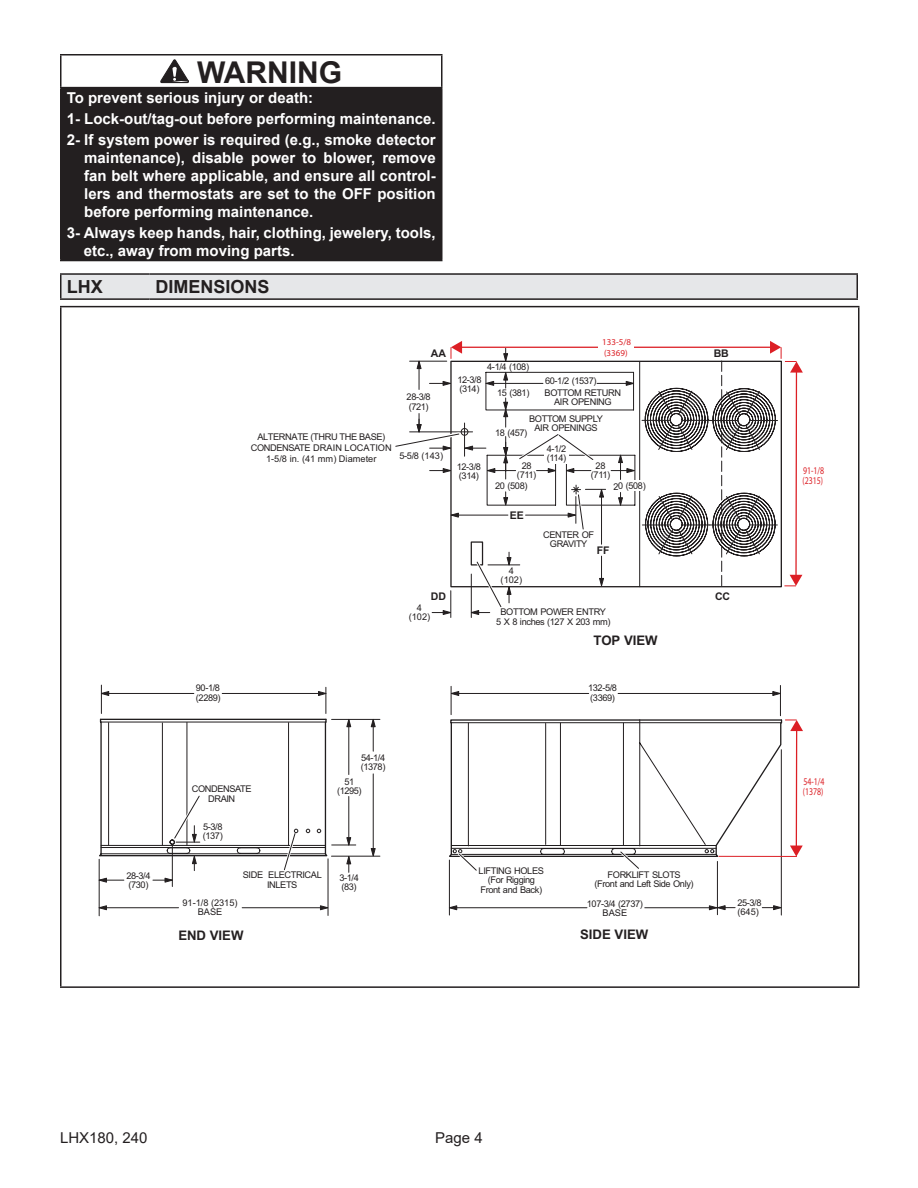
<style>
.page{position:relative;width:918px;height:1188px;background:#fff}
.page>*{position:absolute;margin:0;border:0;box-sizing:border-box;transform-origin:0 0}
.WARNING_20pt{font:700 30px "Arial";color:#231f20}
.Header_1_TOC{font:700 18px "Arial";color:#231f20}
.Header_1{font:700 18px "Arial";color:#231f20}
.White_10pt{font:700 15px/18px "Arial";color:#fff;text-align:justify}
.t1{font:15px "Arial";color:#231f20}
.t2{font:700 13.2px "Arial";color:#231f20}
.t3{font:700 10.5px "Arial";color:#231f20}
.t4{font:10.2px/10.2px "Myriad Pro";color:#dc1f25;scale:.77 1}
.t5{font:9.3px/9.1px "Arial";letter-spacing:-.045em;color:#231f20;text-align:center}
.t6{font:9.3px "Arial";color:#231f20}
.t7{font:9px/10.8px "Myriad Pro";color:#dc1f25}
</style>
<div class="page">
<div style="left:61px;top:88px;width:381px;height:173px;background:#231f20"></div>
<hr style="left:60px;top:54px;width:382px;height:2px;background:#231f20">
<hr style="left:60px;top:55px;width:2px;height:32px;background:#231f20">
<hr style="left:441px;top:55px;width:1px;height:32px;background:#231f20">
<hr style="left:60px;top:87px;width:382px;height:1px;background:#231f20">
<hr style="left:60px;top:88px;width:2px;height:172px;background:#231f20">
<hr style="left:60px;top:260px;width:382px;height:1px;background:#231f20">
<svg style="left:160px;top:59px;width:29px;height:25px"></svg>
<div style="left:62px;top:275px;width:794px;height:23px;background:#e6e7e9"></div>
<hr style="left:60px;top:273px;width:89px;height:2px;background:#231f20">
<hr style="left:60px;top:275px;width:2px;height:23px;background:#231f20">
<hr style="left:149px;top:273px;width:709px;height:2px;background:#231f20">
<hr style="left:856px;top:275px;width:2px;height:23px;background:#231f20">
<hr style="left:60px;top:298px;width:89px;height:2px;background:#231f20">
<hr style="left:149px;top:298px;width:709px;height:2px;background:#231f20">
<hr style="left:60px;top:306px;width:800px;height:1px;background:#231f20">
<hr style="left:60px;top:307px;width:2px;height:679px;background:#231f20">
<hr style="left:858px;top:307px;width:2px;height:679px;background:#231f20">
<hr style="left:60px;top:986px;width:800px;height:2px;background:#231f20">
<hr style="left:449px;top:860px;width:1px;height:55px;background:#231f20">
<hr style="left:717px;top:861px;width:1px;height:54px;background:#231f20">
<hr style="left:780px;top:685px;width:1px;height:31px;background:#231f20">
<hr style="left:781px;top:750px;width:1px;height:165px;background:#231f20">
<hr style="left:449px;top:907px;width:138px;height:1px;background:#231f20">
<svg style="left:448px;top:905px;width:10px;height:6px"></svg>
<hr style="left:645px;top:907px;width:72px;height:1px;background:#231f20">
<svg style="left:709px;top:905px;width:26px;height:6px"></svg>
<svg style="left:762px;top:905px;width:20px;height:5px"></svg>
<svg style="left:100px;top:905px;width:7px;height:6px"></svg>
<hr style="left:99px;top:907px;width:80px;height:1px;background:#231f20">
<hr style="left:242px;top:907px;width:85px;height:1px;background:#231f20">
<svg style="left:320px;top:905px;width:8px;height:6px"></svg>
<hr style="left:99px;top:859px;width:1px;height:57px;background:#231f20">
<hr style="left:172px;top:845px;width:1px;height:42px;background:#231f20">
<hr style="left:328px;top:859px;width:1px;height:56px;background:#231f20">
<hr style="left:332px;top:719px;width:48px;height:1px;background:#231f20">
<hr style="left:331px;top:856px;width:49px;height:1px;background:#231f20">
<svg style="left:99px;top:685px;width:277px;height:198px"></svg>
<svg style="left:395px;top:341px;width:408px;height:277px"></svg>
<svg style="left:449px;top:686px;width:354px;height:188px"></svg>
<p class="WARNING_20pt" style="left:197px;top:51px;width:146px">WARNING</p>
<p class="White_10pt" style="left:67px;top:89px;width:248px">To prevent serious injury or death:</p>
<p class="White_10pt" style="left:67px;top:110px;width:371px">1- Lock-out/tag-out before performing maintenance.</p>
<p class="White_10pt" style="left:84px;top:131px;width:353px;text-indent:-18px">2- If system power is required (e.g., smoke detector maintenance), disable power to blower, remove fan belt where applicable, and ensure all control&shy;lers and thermostats are set to the OFF position before performing maintenance.</p>
<p class="White_10pt" style="left:84px;top:224px;width:354px;text-indent:-17px">3- Always keep hands, hair, clothing, jewelery, tools, etc., away from moving parts.</p>
<p class="Header_1" style="left:67px;top:274px;width:37px">LHX</p>
<p class="Header_1_TOC" style="left:155px;top:274px;width:116px">DIMENSIONS</p>
<p class="t3" style="left:431px;top:346px;width:17px">AA</p>
<p class="t5" style="left:407px;top:393px;width:26px;text-align:left">28-3/8 (721)</p>
<p class="t7" style="left:602px;top:336px;width:30px">133-5/8 (3369)</p>
<p class="t5" style="left:487px;top:362px;width:43px">4-1/4 (108)</p>
<p class="t5" style="left:457px;top:375px;width:26px">12-3/8</p>
<p class="t5" style="left:460px;top:384px;width:21px">(314)</p>
<p class="t5" style="left:497px;top:388px;width:34px">15 (381)</p>
<p class="t5" style="left:545px;top:376px;width:53px">60-1/2 (1537)</p>
<p class="t5" style="left:545px;top:388px;width:78px">BOTTOM RETURN</p>
<p class="t5" style="left:554px;top:397px;width:59px">AIR OPENING</p>
<p class="t5" style="left:529px;top:414px;width:75px">BOTTOM SUPPLY</p>
<p class="t5" style="left:534px;top:423px;width:65px">AIR OPENINGS</p>
<p class="t5" style="left:251px;top:431px;width:143px;line-height:11.1px">ALTERNATE (THRU THE BASE)<br>CONDENSATE DRAIN LOCATION</p>
<p class="t5" style="left:495px;top:428px;width:34px">18 (457)</p>
<p class="t5" style="left:547px;top:444px;width:21px;text-align:left">4-1/2 (114)</p>
<p class="t5" style="left:400px;top:451px;width:45px">5-5/8 (143)</p>
<p class="t6" style="left:266px;top:452px;width:112px">1-5/8 in. (41 mm) Diameter</p>
<p class="t5" style="left:517px;top:461px;width:21px">28 (711)</p>
<p class="t5" style="left:591px;top:470px;width:21px">(711)</p>
<p class="t5" style="left:495px;top:481px;width:34px">20 (508)</p>
<p class="t5" style="left:596px;top:461px;width:11px">28</p>
<p class="t5" style="left:457px;top:462px;width:26px">12-3/8</p>
<p class="t5" style="left:459px;top:471px;width:21px">(314)</p>
<p class="t5" style="left:613px;top:482px;width:34px;rotate:-2deg">20 (508)</p>
<p class="t3" style="left:510px;top:508px;width:16px">EE</p>
<p class="t5" style="left:501px;top:566px;width:23px">4 (102)</p>
<p class="t5" style="left:543px;top:530px;width:53px">CENTER OF</p>
<p class="t5" style="left:550px;top:540px;width:39px">GRAVITY</p>
<p class="t3" style="left:597px;top:543px;width:14px">FF</p>
<p class="t3" style="left:714px;top:346px;width:17px">BB</p>
<p class="t3" style="left:431px;top:589px;width:17px">DD</p>
<p class="t3" style="left:715px;top:588px;width:17px">CC</p>
<p class="t5" style="left:126px;top:871px;width:26px;text-align:left">28-3/4 (730)</p>
<p class="t5" style="left:409px;top:603px;width:23px">4 (102)</p>
<p class="t5" style="left:196px;top:683px;width:26px">90-1/8</p>
<p class="t5" style="left:196px;top:693px;width:26px">(2289)</p>
<p class="t5" style="left:192px;top:784px;width:61px">CONDENSATE</p>
<p class="t5" style="left:203px;top:822px;width:21px;text-align:left">5-3/8 (137)</p>
<p class="t5" style="left:208px;top:794px;width:29px">DRAIN</p>
<p class="t5" style="left:243px;top:870px;width:81px">SIDE ELECTRICAL<br>INLETS</p>
<p class="t5" style="left:183px;top:898px;width:57px">91-1/8 (2315)</p>
<p class="t5" style="left:198px;top:907px;width:26px">BASE</p>
<p class="t2" style="left:178px;top:926px;width:67px">END VIEW</p>
<p class="t5" style="left:361px;top:753px;width:26px">54-1/4</p>
<p class="t5" style="left:361px;top:762px;width:26px">(1378)</p>
<p class="t5" style="left:337px;top:786px;width:26px">(1295)</p>
<p class="t5" style="left:344px;top:777px;width:11px">51</p>
<p class="t5" style="left:339px;top:873px;width:21px">3-1/4</p>
<p class="t5" style="left:341px;top:882px;width:17px">(83)</p>
<p class="t5" style="left:496px;top:607px;width:116px">BOTTOM POWER ENTRY<br>5 X 8 inches (127 X 203 mm)</p>
<p class="t2" style="left:594px;top:631px;width:66px">TOP VIEW</p>
<p class="t5" style="left:588px;top:683px;width:30px;text-align:left">132-5/8 (3369)</p>
<p class="t5" style="left:479px;top:866px;width:67px">LIFTING HOLES (For Rigging</p>
<p class="t5" style="left:595px;top:870px;width:101px">FORKLIFT SLOTS<br>(Front and Left Side Only)</p>
<p class="t5" style="left:481px;top:885px;width:63px">Front and Back)</p>
<p class="t5" style="left:737px;top:898px;width:26px">25-3/8</p>
<p class="t5" style="left:587px;top:899px;width:57px">107-3/4 (2737)</p>
<p class="t5" style="left:603px;top:908px;width:26px">BASE</p>
<p class="t5" style="left:737px;top:907px;width:23px">(645)</p>
<p class="t2" style="left:580px;top:925px;width:69px">SIDE VIEW</p>
<p class="t4" style="left:803px;top:465px;width:30px">91-1/8 (2315)</p>
<p class="t4" style="left:803px;top:776px;width:30px">54-1/4 (1378)</p>
<h3 class="t1" style="left:60px;top:1127px;width:89px">LHX180, 240</h3>
<h3 class="t1" style="left:435px;top:1128px;width:49px">Page 4</h3>
</div>
